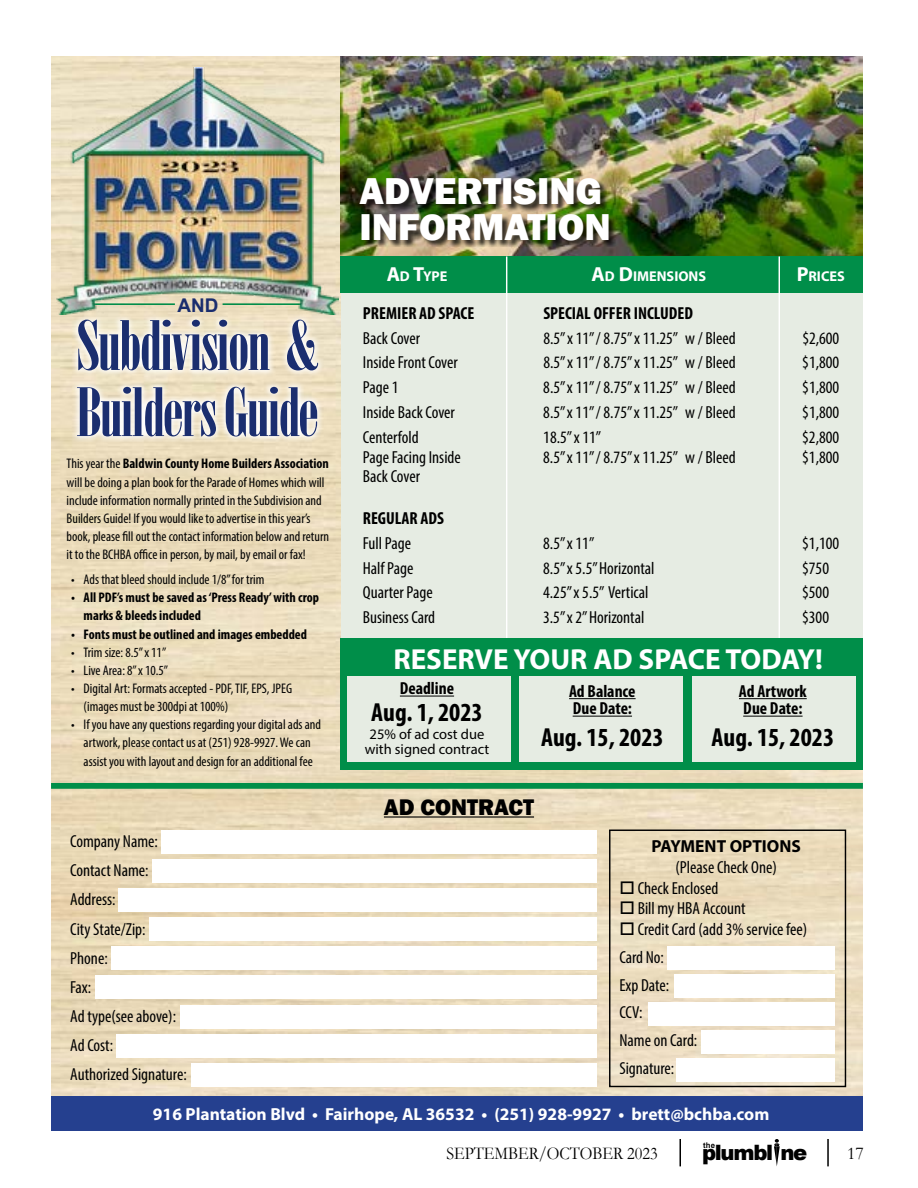
<style>
.page{position:relative;width:918px;height:1188px;background:#fff}
.page>*{position:absolute;margin:0;border:0;box-sizing:border-box;transform-origin:0 0}
.t1{font:67.8px "Onyx";letter-spacing:-.02em;color:#1b2e6f;scale:1.15 1}
.t2{font:66.45px "Onyx";letter-spacing:-.02em;color:#1b2e6f;scale:1.15 1}
.t3{font:800 38.55px/36.5px "Franklin Gothic";color:#fff}
.t4{font:700 29.1px "Myriad Pro";color:#fff}
.t5{font:700 condensed 26.25px "Myriad Pro";color:#000}
.t6{font:800 23.25px "Franklin Gothic";color:#000}
.t7{font:900 21.15px "Arial";letter-spacing:-.06em;color:#000}
.t8{font:700 18.9px "Arial";color:#1b2e6f}
.t9{font:18px "Garamond";color:#000;scale:.9 1}
.t10{font:18px "Garamond";color:#000}
.t11{font:condensed 17.4px/29.1px "Myriad Pro";color:#000}
.t12{font:700 condensed 17.4px/17.4px "Myriad Pro";color:#000}
.t13{font:700 17.4px "Myriad Pro";color:#fff}
.t14{font:700 17.4px "Myriad Pro";color:#000}
.t15{font:14.55px/14.5px "Myriad Pro";color:#000;text-align:center}
.t16{font:700 14.25px "Myriad Pro";color:#fff}
.t17{font:condensed 13.95px/18.1px "Myriad Pro";color:#000}
.t18{font:700 condensed 13.95px/18.1px "Myriad Pro";color:#000}
.t19{font:700 7.8px "Arial";color:#000}
.s1{font-weight:700}
.s2{font-size:20.4px}
</style>
<div class="page">
<svg style="left:774px;top:1139px;width:6px;height:27px"></svg>
<svg style="left:680px;top:1139px;width:1px;height:27px"></svg>
<hr style="left:827px;top:1139px;width:2px;height:27px;background:#000">
<img style="left:51px;top:57px;width:812px;height:1040px">
<img style="left:341px;top:57px;width:522px;height:199px">
<div style="left:341px;top:256px;width:522px;height:388px;background:#e6ece3"></div>
<div style="left:341px;top:256px;width:522px;height:37px;background:#008e49"></div>
<hr style="left:506px;top:256px;width:1px;height:388px;background:#fff">
<hr style="left:779px;top:256px;width:1px;height:388px;background:#fff">
<div style="left:341px;top:638px;width:522px;height:132px;background:#008e49"></div>
<div style="left:51px;top:783px;width:812px;height:6px;background:#008e49"></div>
<div style="left:360px;top:178px;width:257px;height:69px;background:#000;opacity:.75"></div>
<div style="left:347px;top:677px;width:164px;height:85px;background:#e6ece3"></div>
<div style="left:520px;top:677px;width:163px;height:85px;background:#e6ece3"></div>
<div style="left:692px;top:677px;width:164px;height:85px;background:#e6ece3"></div>
<hr style="left:400px;top:696px;width:54px;height:1px;background:#000">
<hr style="left:569px;top:698px;width:67px;height:1px;background:#000">
<hr style="left:573px;top:716px;width:59px;height:1px;background:#000">
<hr style="left:739px;top:698px;width:68px;height:1px;background:#000">
<hr style="left:743px;top:716px;width:60px;height:1px;background:#000">
<hr style="left:384px;top:816px;width:150px;height:2px;background:#000">
<div style="left:162px;top:830px;width:435px;height:23px;background:#fff"></div>
<div style="left:152px;top:859px;width:445px;height:23px;background:#fff"></div>
<div style="left:119px;top:888px;width:478px;height:23px;background:#fff"></div>
<div style="left:149px;top:918px;width:448px;height:23px;background:#fff"></div>
<div style="left:111px;top:947px;width:486px;height:23px;background:#fff"></div>
<div style="left:96px;top:976px;width:501px;height:23px;background:#fff"></div>
<div style="left:180px;top:1005px;width:417px;height:23px;background:#fff"></div>
<div style="left:117px;top:1034px;width:480px;height:23px;background:#fff"></div>
<div style="left:191px;top:1063px;width:406px;height:23px;background:#fff"></div>
<div style="left:609px;top:830px;width:237px;height:257px;border:1px solid #000"></div>
<div style="left:676px;top:1059px;width:159px;height:23px;background:#fff"></div>
<div style="left:701px;top:1031px;width:134px;height:23px;background:#fff"></div>
<div style="left:648px;top:1003px;width:187px;height:23px;background:#fff"></div>
<div style="left:674px;top:975px;width:161px;height:23px;background:#fff"></div>
<div style="left:668px;top:947px;width:167px;height:23px;background:#fff"></div>
<div style="left:51px;top:1097px;width:812px;height:34px;background:#25408f"></div>
<svg style="left:71px;top:315px;width:254px;height:127px"></svg>
<img style="left:57px;top:68px;width:282px;height:247px">
<p class="t8" style="left:178px;top:292px;width:42px">AND</p>
<h1 class="t1" style="left:77px;top:307px;width:212px">Subdivision &amp;</h1>
<h2 class="t2" style="left:77px;top:374px;width:212px">Builders Guide</h2>
<p class="t17" style="left:67px;top:455px;width:264px">This year the <span class="s1">Baldwin County Home Builders Association </span>will be doing a plan book for the Parade of Homes which will include information normally printed in the Subdivision and Builders Guide! If you would like to advertise in this year’s book, please fill out the contact information below and return it to the BCHBA office in person, by mail, by email or fax!</p>
<p class="t17" style="left:71px;top:570px;width:195px">• Ads that bleed should include 1/8” for trim</p>
<p class="t18" style="left:84px;top:588px;width:237px;text-indent:-13px">• All PDF’s must be saved as ‘Press Ready’ with crop marks &amp; bleeds included</p>
<p class="t18" style="left:71px;top:625px;width:237px">• Fonts must be outlined and images embedded</p>
<p class="t17" style="left:71px;top:643px;width:97px">• Trim size: 8.5” x 11”</p>
<p class="t17" style="left:71px;top:661px;width:99px">• Live Area: 8” x 10.5”</p>
<p class="t17" style="left:84px;top:679px;width:210px;text-indent:-13px">• Digital Art: Formats accepted - PDF, TIF, EPS, JPEG (images must be 300dpi at 100%)</p>
<p class="t17" style="left:71px;top:715px;width:252px;text-align:center">• If you have any questions regarding your digital ads and artwork, please contact us at (251) 928-9927. We can assist you with layout and design for an additional fee</p>
<h3 class="t3" style="left:360px;top:173px;width:253px">ADVERTISING<br>INFORMATION</h3>
<p class="t16" style="left:387px;top:267px;width:62px"><span class="s2">A</span>D <span class="s2">T</span>YPE</p>
<p class="t16" style="left:591px;top:267px;width:116px"><span class="s2">A</span>D <span class="s2">D</span>IMENSIONS</p>
<p class="t16" style="left:797px;top:267px;width:50px"><span class="s2">P</span>RICES</p>
<p class="t12" style="left:363px;top:304px;width:113px">PREMIER AD SPACE</p>
<p class="t12" style="left:543px;top:304px;width:151px">SPECIAL OFFER INCLUDED</p>
<p class="t11" style="left:363px;top:323px;width:59px">Back Cover</p>
<p class="t11" style="left:543px;top:323px;width:194px">8.5” x 11” / 8.75” x 11.25” w / Bleed</p>
<p class="t11" style="left:802px;top:323px;width:38px">$2,600</p>
<p class="t11" style="left:363px;top:348px;width:96px">Inside Front Cover</p>
<p class="t11" style="left:543px;top:348px;width:194px">8.5” x 11” / 8.75” x 11.25” w / Bleed</p>
<p class="t11" style="left:802px;top:348px;width:38px">$1,800</p>
<p class="t11" style="left:363px;top:373px;width:37px">Page 1</p>
<p class="t11" style="left:543px;top:373px;width:194px">8.5” x 11” / 8.75” x 11.25” w / Bleed</p>
<p class="t11" style="left:802px;top:373px;width:38px">$1,800</p>
<p class="t11" style="left:363px;top:397px;width:94px">Inside Back Cover</p>
<p class="t11" style="left:543px;top:397px;width:194px">8.5” x 11” / 8.75” x 11.25” w / Bleed</p>
<p class="t11" style="left:802px;top:397px;width:38px">$1,800</p>
<p class="t11" style="left:363px;top:422px;width:57px">Centerfold</p>
<p class="t11" style="left:543px;top:422px;width:59px">18.5” x 11”</p>
<p class="t11" style="left:802px;top:422px;width:38px">$2,800</p>
<p class="t11" style="left:363px;top:443px;width:100px">Page Facing Inside</p>
<p class="t11" style="left:543px;top:443px;width:194px">8.5” x 11” / 8.75” x 11.25” w / Bleed</p>
<p class="t11" style="left:802px;top:443px;width:38px">$1,800</p>
<p class="t11" style="left:363px;top:462px;width:59px">Back Cover</p>
<p class="t12" style="left:363px;top:509px;width:83px">REGULAR ADS</p>
<p class="t11" style="left:363px;top:529px;width:50px">Full Page</p>
<p class="t11" style="left:543px;top:529px;width:53px">8.5” x 11”</p>
<p class="t11" style="left:802px;top:529px;width:38px">$1,100</p>
<p class="t11" style="left:363px;top:553px;width:52px">Half Page</p>
<p class="t11" style="left:543px;top:553px;width:113px">8.5” x 5.5” Horizontal</p>
<p class="t11" style="left:802px;top:553px;width:28px">$750</p>
<p class="t11" style="left:363px;top:578px;width:71px">Quarter Page</p>
<p class="t11" style="left:543px;top:578px;width:107px">4.25” x 5.5” Vertical</p>
<p class="t11" style="left:802px;top:578px;width:28px">$500</p>
<p class="t11" style="left:363px;top:603px;width:74px">Business Card</p>
<p class="t11" style="left:543px;top:603px;width:103px">3.5” x 2” Horizontal</p>
<p class="t11" style="left:802px;top:603px;width:28px">$300</p>
<h3 class="t4" style="left:393px;top:640px;width:431px">RESERVE YOUR AD SPACE TODAY!</h3>
<p class="t12" style="left:400px;top:679px;width:56px">Deadline</p>
<h3 class="t5" style="left:371px;top:695px;width:113px">Aug. 1, 2023</h3>
<p class="t15" style="left:365px;top:727px;width:126px">25% of ad cost due with signed contract</p>
<p class="t12" style="left:569px;top:682px;width:68px">Ad Balance<br>Due Date:</p>
<h3 class="t5" style="left:541px;top:721px;width:124px">Aug. 15, 2023</h3>
<p class="t12" style="left:739px;top:682px;width:69px">Ad Artwork<br>Due Date:</p>
<h3 class="t5" style="left:712px;top:721px;width:124px">Aug. 15, 2023</h3>
<h3 class="t6" style="left:384px;top:792px;width:152px">AD CONTRACT</h3>
<p class="t11" style="left:70px;top:827px;width:118px">Company Name:<br>Contact Name:<br>Address:<br>City State/Zip:<br>Phone:<br>Fax:<br>Ad type(see above):<br>Ad Cost:<br>Authorized Signature:</p>
<p class="t14" style="left:651px;top:834px;width:151px">PAYMENT OPTIONS</p>
<p class="t11" style="left:676px;top:852px;width:103px">(Please Check One)</p>
<p class="t11" style="left:619px;top:873px;width:101px">□ Check Enclosed</p>
<p class="t11" style="left:619px;top:894px;width:128px">□ Bill my HBA Account</p>
<p class="t11" style="left:619px;top:916px;width:189px;line-height:27.6px">□ Credit Card (add 3% service fee)<br>Card No:<br>Exp Date:<br>CCV:<br>Name on Card:<br>Signature:</p>
<p class="t13" style="left:153px;top:1103px;width:618px">916 Plantation Blvd • Fairhope, AL 36532 • (251) 928-9927 • brett@bchba.com</p>
<p class="t19" style="left:703px;top:1140px;width:13px">the</p>
<p class="t7" style="left:702px;top:1138px;width:107px">plumbl ne</p>
<p class="t9" style="left:446px;top:1141px;width:236px">SEPTEMBER/OCTOBER 2023</p>
<p class="t10" style="left:847px;top:1141px;width:18px">17</p>
</div>
